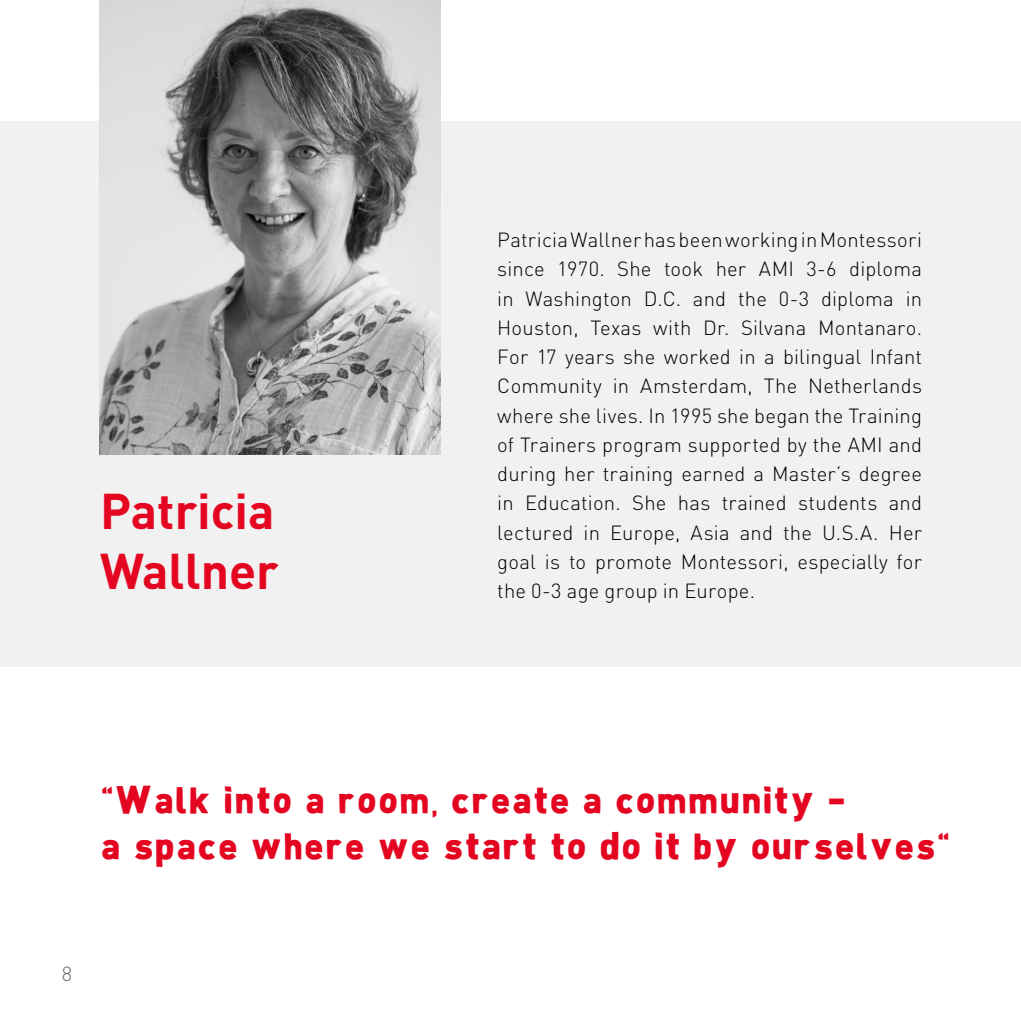
<style>
.page{position:relative;width:1021px;height:1021px;background:#fff}
.page>*{position:absolute;margin:0;border:0;box-sizing:border-box;transform-origin:0 0}
.t1{font:700 49.5px/59.4px "DIN Pro";color:#e40521}
.t2{font:38.25px/45.9px "Dinpro heutink krijt";color:#e40521}
.t3{font:300 20.25px/29.2px "DIN Pro";letter-spacing:.01em;color:#000;text-align:justify}
.t4{font:300 20.25px "DIN Pro";color:#666564}
.s1{font-family:"DIN Pro";font-weight:700;font-size:47.48px}
</style>
<div class="page">
<div style="left:0;top:121px;width:1020px;height:545px;background:#f2f1f2"></div>
<img style="left:99px;top:0;width:341px;height:455px">
<h1 class="t1" style="left:100px;top:479px;width:180px">Patricia<br>Wallner</h1>
<p class="t3" style="left:497px;top:224px;width:426px">Patricia Wallner has been working in Montessori since 1970. She took her AMI 3-6 diploma in Washington D.C. and the 0-3 diploma in Houston, Texas with Dr. Silvana Montanaro.<br>For 17 years she worked in a bilingual Infant Community in Amsterdam, The Netherlands where she lives. In 1995 she began the Training of Trainers program supported by the AMI and during her training earned a Master’s degree in Education. She has trained students and lectured in Europe, Asia and the U.S.A. Her goal is to promote Montessori, especially for the 0-3 age group in Europe.</p>
<h2 class="t2" style="left:100px;top:780px;width:847px">“Walk into a room, create a community <span class="s1">-<br></span>a space where we start to do it by ourselves”</h2>
<p class="t4" style="left:62px;top:959px;width:12px">8</p>
</div>
